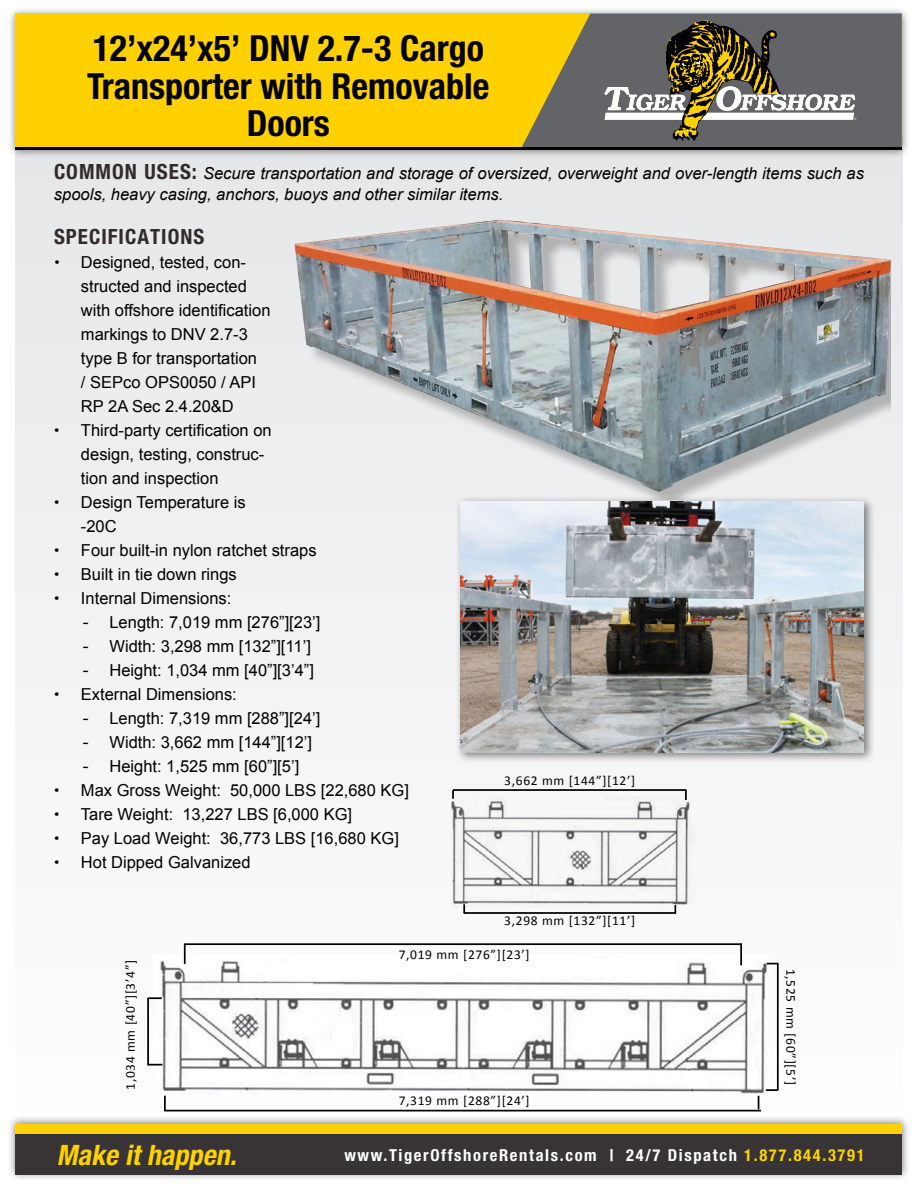
<style>
.page{position:relative;width:918px;height:1188px;background:#fff}
.page>*{position:absolute;margin:0;border:0;box-sizing:border-box;transform-origin:0 0}
.t1{font:700 condensed 36px/37.5px "Helvetica Neue";color:#000;text-align:center}
.t2{font:italic 700 condensed 28.2px "Helvetica Neue";color:#ffd100}
.t3{font:700 condensed 21px "Helvetica Neue";letter-spacing:.05em;color:#322b29}
.t4{font:16.5px/24px "Arial";color:#000}
.t5{font:italic 16.5px/21px "Arial";color:#000}
.t6{font:700 condensed 16.5px "Helvetica Neue";letter-spacing:.1em;color:#fff}
.t7{font:13.5px "Calibri";letter-spacing:.05em;color:#000}
.s1{font-family:"Helvetica Neue";font-weight:700;font-style:normal;font-stretch:condensed;font-size:21px;color:#322b29}
.s2{font-family:"Helvetica Neue"}
.s3{color:#ffd100}
</style>
<div class="page">
<div style="left:15px;top:136px;width:888px;height:998px;background:#f3f4f5"></div>
<div style="left:6px;top:1114px;width:904px;height:68px;background:#000;opacity:.5"></div>
<div style="left:15px;top:1124px;width:887px;height:50px;background:#ffd100"></div>
<div style="left:6px;top:7px;width:904px;height:152px;background:#000;opacity:.5"></div>
<div style="left:15px;top:14px;width:887px;height:134px;background:#ffd100"></div>
<div style="left:15px;top:1134px;width:887px;height:40px;background:#383435"></div>
<svg style="left:521px;top:14px;width:381px;height:134px;fill:#636468"></svg>
<svg style="left:604px;top:20px;width:252px;height:121px;background:#757263"></svg>
<hr style="left:15px;top:148px;width:887px;height:2px;background:#000">
<div style="left:454px;top:495px;width:421px;height:269px;background:#000;opacity:.5"></div>
<img style="left:460px;top:501px;width:404px;height:251px">
<div style="left:297px;top:222px;width:594px;height:278px;background:#000;opacity:.25"></div>
<img style="left:295px;top:220px;width:596px;height:272px">
<img style="left:154px;top:954px;width:614px;height:140px">
<img style="left:451px;top:801px;width:239px;height:106px">
<svg style="left:164px;top:1096px;width:2px;height:14px"></svg>
<hr style="left:164px;top:1110px;width:597px;height:1px;background:#000">
<svg style="left:758px;top:1096px;width:1px;height:13px"></svg>
<hr style="left:184px;top:944px;width:2px;height:20px;background:#000">
<hr style="left:185px;top:943px;width:557px;height:2px;background:#000">
<hr style="left:740px;top:944px;width:2px;height:21px;background:#000">
<hr style="left:777px;top:963px;width:2px;height:128px;background:#000">
<svg style="left:766px;top:1089px;width:11px;height:2px"></svg>
<svg style="left:149px;top:997px;width:13px;height:2px"></svg>
<hr style="left:147px;top:998px;width:2px;height:67px;background:#000">
<svg style="left:148px;top:1064px;width:14px;height:2px"></svg>
<svg style="left:452px;top:790px;width:2px;height:9px"></svg>
<hr style="left:453px;top:789px;width:233px;height:2px;background:#000">
<svg style="left:685px;top:789px;width:2px;height:11px"></svg>
<svg style="left:463px;top:904px;width:2px;height:9px"></svg>
<hr style="left:464px;top:912px;width:212px;height:2px;background:#000">
<svg style="left:674px;top:905px;width:2px;height:8px"></svg>
<h1 class="t1" style="left:87px;top:27px;width:404px">12’x24’x5’ DNV 2.7-3 Cargo<br>Transporter with Removable<br>Doors</h1>
<p class="t3" style="left:54px;top:159px;width:15px">COMMON</p>
<p class="t3" style="left:145px;top:159px;width:13px">USES</p>
<p class="t5" style="left:54px;top:163px;width:811px;text-indent:138px"><span class="s1">:</span> Secure transportation and storage of oversized, overweight and over-length items such as spools, heavy casing, anchors, buoys and other similar items.</p>
<p class="t3" style="left:54px;top:223px;width:152px">SPECIFICATIONS</p>
<p class="t4" style="left:81px;top:250px;width:191px;text-indent:-27px"><span class="s2">•</span> Designed, tested, con&shy;structed and inspected with offshore identification markings to DNV 2.7-3 type B for transportation<br>/ SEPco OPS0050 / API<br>RP 2A Sec 2.4.20&amp;D</p>
<p class="t4" style="left:81px;top:418px;width:192px;text-indent:-27px"><span class="s2">•</span> Third-party certification on design, testing, construc&shy;tion and inspection</p>
<p class="t4" style="left:81px;top:490px;width:166px;text-indent:-27px"><span class="s2">•</span> Design Temperature is -20C</p>
<p class="t4" style="left:54px;top:538px;width:264px"><span class="s2">•</span> Four built-in nylon ratchet straps</p>
<p class="t4" style="left:54px;top:562px;width:184px"><span class="s2">•</span> Built in tie down rings</p>
<p class="t4" style="left:54px;top:586px;width:179px"><span class="s2">•</span> Internal Dimensions:</p>
<p class="t4" style="left:82px;top:610px;width:239px"><span class="s2">-</span> Length: 7,019 mm [276”][23’]</p>
<p class="t4" style="left:82px;top:634px;width:230px"><span class="s2">-</span> Width: 3,298 mm [132”][11’]</p>
<p class="t4" style="left:82px;top:658px;width:233px"><span class="s2">-</span> Height: 1,034 mm [40”][3’4”]</p>
<p class="t4" style="left:54px;top:682px;width:184px"><span class="s2">•</span> External Dimensions:</p>
<p class="t4" style="left:82px;top:706px;width:239px"><span class="s2">-</span> Length: 7,319 mm [288”][24’]</p>
<p class="t4" style="left:82px;top:730px;width:231px"><span class="s2">-</span> Width: 3,662 mm [144”][12’]</p>
<p class="t4" style="left:82px;top:754px;width:218px"><span class="s2">-</span> Height: 1,525 mm [60”][5’]</p>
<p class="t4" style="left:54px;top:778px;width:357px"><span class="s2">•</span> Max Gross Weight: 50,000 LBS [22,680 KG]</p>
<p class="t4" style="left:54px;top:802px;width:300px"><span class="s2">•</span> Tare Weight: 13,227 LBS [6,000 KG]</p>
<p class="t4" style="left:54px;top:826px;width:346px"><span class="s2">•</span> Pay Load Weight: 36,773 LBS [16,680 KG]</p>
<p class="t4" style="left:54px;top:850px;width:198px"><span class="s2">•</span> Hot Dipped Galvanized</p>
<p class="t7" style="left:504px;top:772px;width:133px">3,662 mm [144”][12’]</p>
<p class="t7" style="left:504px;top:912px;width:133px">3,298 mm [132”][11’]</p>
<p class="t7" style="left:399px;top:946px;width:133px">7,019 mm [276”][23’]</p>
<p class="t7" style="left:122px;top:1090px;width:131px;rotate:-90deg">1,034 mm [40”][3’4”]</p>
<p class="t7" style="left:799px;top:969px;width:118px;rotate:90deg">1,525 mm [60”][5’]</p>
<p class="t7" style="left:399px;top:1092px;width:133px">7,319 mm [288”][24’]</p>
<h2 class="t2" style="left:57px;top:1138px;width:187px">Make ithappen.</h2>
<p class="t6" style="left:344px;top:1142px;width:522px">www.TigerOffshoreRentals.com | 24/7 Dispatch <span class="s3">1.877.844.3791</span></p>
</div>
